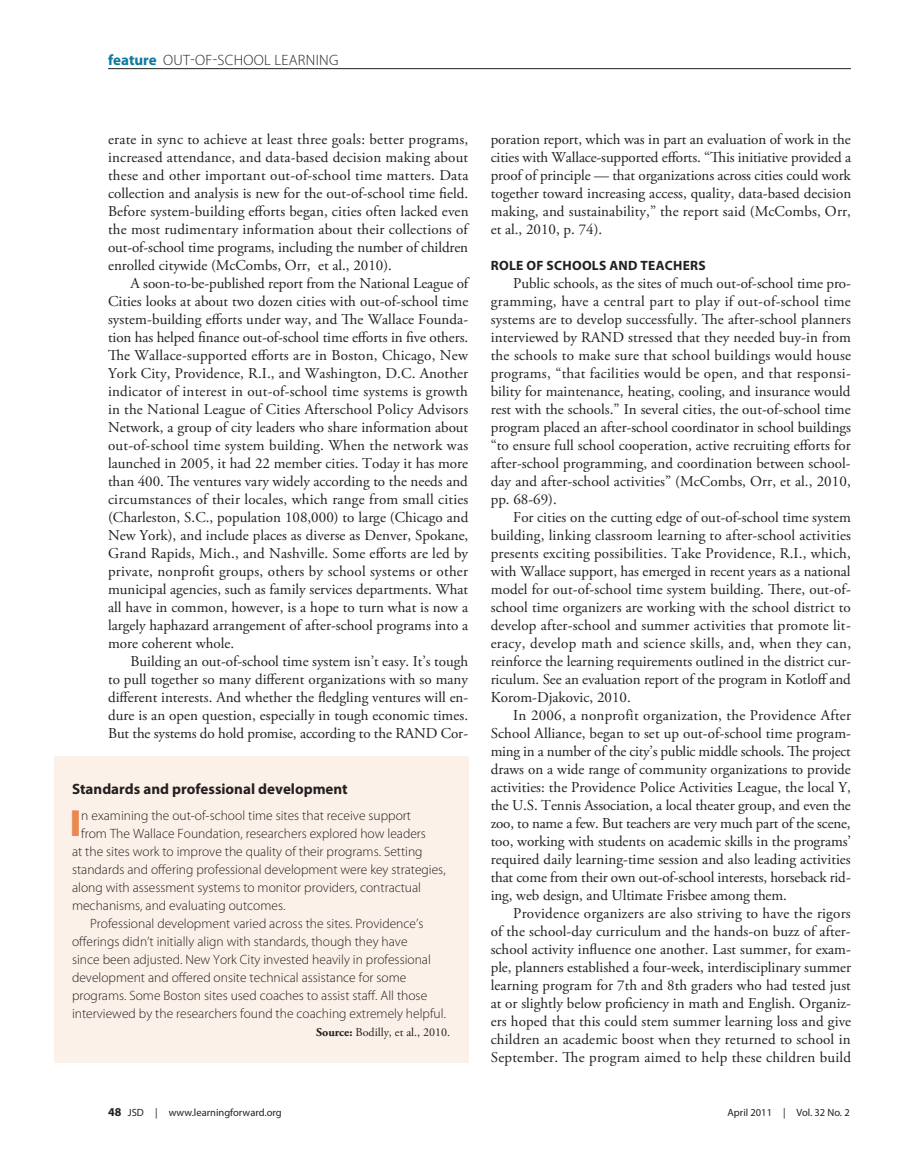
<style>
.page{position:relative;width:905px;height:1175px;background:#fff}
.page>*{position:absolute;margin:0;border:0;box-sizing:border-box;transform-origin:0 0}
.myriad_box{font:900 37.95px "Myriad Pro";color:#e98951}
.body{font:15px/18px "Adobe Garamond Pro";color:#231f20;text-align:justify}
.myriad_box-2{font:700 15px "Myriad Pro";color:#231f20}
.toppers{font:300 15px "Myriad Pro";letter-spacing:.02em;color:#231f20}
.myriad_box-3{font:300 13.5px/18px "Myriad Pro";color:#231f20}
.subhead{font:700 13.5px "Myriad Pro";letter-spacing:.02em;color:#231f20}
.myriad_box-4{font:12px "Adobe Garamond Pro";color:#231f20}
.t1{font:10.5px "Myriad Pro";color:#231f20}
.s1{font-weight:700;color:#0b79a1}
.s2{font-weight:700}
.s3{font-weight:700;font-size:12px}
</style>
<div class="page">
<hr style="left:108px;top:68px;width:742px;height:1px;background:#231f20">
<div style="left:54px;top:756px;width:414px;height:306px;background:#fcf1e8"></div>
<p class="toppers" style="left:108px;top:52px;width:232px"><span class="s1">feature</span> OUT-OF-SCHOOL LEARNING</p>
<p class="body" style="left:108px;top:131px;width:362px">erate in sync to achieve at least three goals: better programs, increased attendance, and data-based decision making about these and other important out-of-school time matters. Data collection and analysis is new for the out-of-school time field.<br>Before system-building efforts began, cities often lacked even the most rudimentary information about their collections of out-of-school time programs, including the number of children enrolled citywide (McCombs, Orr, et al., 2010).</p>
<p class="body" style="left:108px;top:275px;width:362px;text-indent:22px">A soon-to-be-published report from the National League of Cities looks at about two dozen cities with out-of-school time system-building efforts under way, and The Wallace Founda&shy;tion has helped finance out-of-school time efforts in five others.<br>The Wallace-supported efforts are in Boston, Chicago, New York City, Providence, R.I., and Washington, D.C. Another indicator of interest in out-of-school time systems is growth in the National League of Cities Afterschool Policy Advisors Network, a group of city leaders who share information about out-of-school time system building. When the network was launched in 2005, it had 22 member cities. Today it has more than 400. The ventures vary widely according to the needs and circumstances of their locales, which range from small cities (Charleston, S.C., population 108,000) to large (Chicago and New York), and include places as diverse as Denver, Spokane, Grand Rapids, Mich., and Nashville. Some efforts are led by private, nonprofit groups, others by school systems or other municipal agencies, such as family services departments. What all have in common, however, is a hope to turn what is now a largely haphazard arrangement of after-school programs into a more coherent whole.</p>
<p class="body" style="left:108px;top:653px;width:361px;text-indent:22px">Building an out-of-school time system isn’t easy. It’s tough to pull together so many different organizations with so many different interests. And whether the fledgling ventures will en&shy;dure is an open question, especially in tough economic times.<br>But the systems do hold promise, according to the RAND Cor-</p>
<p class="myriad_box-2" style="left:72px;top:780px;width:277px">Standards and professional development</p>
<p class="myriad_box" style="left:70px;top:802px;width:13px">I</p>
<p class="myriad_box-3" style="left:81px;top:806px;width:331px">n examining the out-of-school time sites that receive support</p>
<p class="myriad_box-3" style="left:81px;top:824px;width:346px">from The Wallace Foundation, researchers explored how leaders</p>
<p class="myriad_box-3" style="left:72px;top:842px;width:352px">at the sites work to improve the quality of their programs. Setting</p>
<p class="myriad_box-3" style="left:72px;top:860px;width:375px">standards and offering professional development were key strategies,</p>
<p class="myriad_box-3" style="left:72px;top:878px;width:350px">along with assessment systems to monitor providers, contractual</p>
<p class="myriad_box-3" style="left:72px;top:896px;width:215px">mechanisms, and evaluating outcomes.</p>
<p class="myriad_box-3" style="left:72px;top:914px;width:375px;text-indent:18px">Professional development varied across the sites. Providence’s offerings didn’t initially align with standards, though they have<br>since been adjusted. New York City invested heavily in professional development and offered onsite technical assistance for some programs. Some Boston sites used coaches to assist staff. All those interviewed by the researchers found the coaching extremely helpful.</p>
<p class="myriad_box-4" style="left:316px;top:1024px;width:136px"><span class="s2">Source:</span> Bodilly, et al., 2010.</p>
<p class="body" style="left:490px;top:131px;width:362px">poration report, which was in part an evaluation of work in the cities with Wallace-supported efforts. “This initiative provided a proof of principle — that organizations across cities could work together toward increasing access, quality, data-based decision making, and sustainability,” the report said (McCombs, Orr, et al., 2010, p. 74).</p>
<p class="subhead" style="left:491px;top:258px;width:216px">ROLE OF SCHOOLS AND TEACHERS</p>
<p class="body" style="left:490px;top:275px;width:362px;text-indent:22px">Public schools, as the sites of much out-of-school time pro&shy;gramming, have a central part to play if out-of-school time systems are to develop successfully. The after-school planners interviewed by RAND stressed that they needed buy-in from the schools to make sure that school buildings would house programs, “that facilities would be open, and that responsi&shy;bility for maintenance, heating, cooling, and insurance would rest with the schools.” In several cities, the out-of-school time program placed an after-school coordinator in school buildings “to ensure full school cooperation, active recruiting efforts for after-school programming, and coordination between school&shy;day and after-school activities” (McCombs, Orr, et al., 2010, pp. 68-69).</p>
<p class="body" style="left:490px;top:509px;width:362px;text-indent:22px">For cities on the cutting edge of out-of-school time system building, linking classroom learning to after-school activities presents exciting possibilities. Take Providence, R.I., which, with Wallace support, has emerged in recent years as a national model for out-of-school time system building. There, out-of&shy;school time organizers are working with the school district to develop after-school and summer activities that promote lit&shy;eracy, develop math and science skills, and, when they can, reinforce the learning requirements outlined in the district cur&shy;riculum. See an evaluation report of the program in Kotloff and Korom-Djakovic, 2010.</p>
<p class="body" style="left:490px;top:707px;width:362px;text-indent:22px">In 2006, a nonprofit organization, the Providence After School Alliance, began to set up out-of-school time program&shy;ming in a number of the city’s public middle schools. The project draws on a wide range of community organizations to provide activities: the Providence Police Activities League, the local Y, the U.S. Tennis Association, a local theater group, and even the zoo, to name a few. But teachers are very much part of the scene, too, working with students on academic skills in the programs’ required daily learning-time session and also leading activities that come from their own out-of-school interests, horseback rid&shy;ing, web design, and Ultimate Frisbee among them.</p>
<p class="body" style="left:490px;top:905px;width:362px;text-indent:22px">Providence organizers are also striving to have the rigors of the school-day curriculum and the hands-on buzz of after&shy;school activity influence one another. Last summer, for exam&shy;ple, planners established a four-week, interdisciplinary summer learning program for 7th and 8th graders who had tested just at or slightly below proficiency in math and English. Organiz&shy;ers hoped that this could stem summer learning loss and give children an academic boost when they returned to school in September. The program aimed to help these children build</p>
<p class="t1" style="left:108px;top:1107px;width:175px"><span class="s3">48</span> JSD | www.learningforward.org</p>
<p class="t1" style="left:727px;top:1107px;width:124px">April 2011 | Vol. 32 No. 2</p>
</div>
